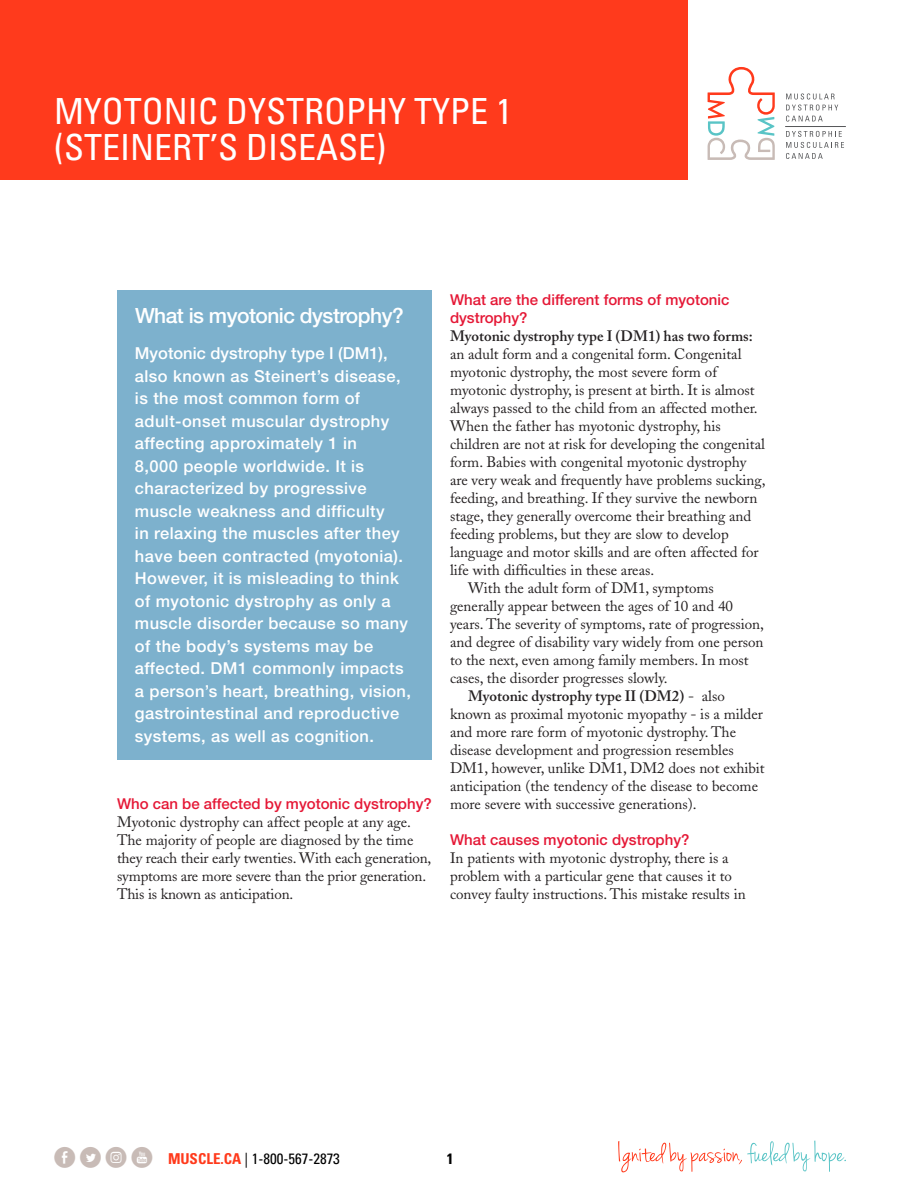
<style>
.page{position:relative;width:900px;height:1200px;background:#fff}
.page>*{position:absolute;margin:0;border:0;box-sizing:border-box;transform-origin:0 0}
.t1{font:condensed 36px/36px "Univers";color:#fff}
.t2{font:500 21px "Helvetica Neue LT Pro";letter-spacing:-.025em;color:#fff}
.t3{font:20.55px "Social Media Circled";color:#c8bbb6}
.t4{font:500 16.5px/22.5px "Helvetica Neue LT Pro";letter-spacing:.025em;color:#fff}
.t5{font:15px/18px "Adobe Caslon";color:#231f20}
.t6{font:600 15px "Adobe Caslon";color:#231f20}
.t7{font:500 15px "Helvetica Neue LT Pro";color:#e51836}
.t8{font:condensed 15px "Univers";color:#000}
.t9{font:700 condensed 15px "Univers";color:#000}
.s1{font-family:"Helvetica Neue LT Pro";font-weight:500;color:#e51836}
.s2{font-weight:400}
.s3{font-weight:700;color:#ff3a1c}
</style>
<div class="page">
<svg style="left:618px;top:1141px;width:228px;height:31px"></svg>
<div style="left:0;top:0;width:687px;height:179px;background:#ff3a1c"></div>
<svg style="left:708px;top:67px;width:67px;height:93px"></svg>
<svg style="left:785px;top:93px;width:61px;height:66px"></svg>
<div style="left:117px;top:290px;width:315px;height:470px;background:#7db1cd"></div>
<p class="t1" style="left:54px;top:93px;width:460px">MYOTONIC DYSTROPHY TYPE 1 (STEINERT’S DISEASE)</p>
<p class="t2" style="left:135px;top:303px;width:270px">What is myotonic dystrophy?</p>
<p class="t4" style="left:135px;top:342px;width:278px">Myotonic dystrophy type I (DM1), also known as Steinert’s disease, is the most common form of adult-onset muscular dystrophy affecting approximately 1 in<br>8,000 people worldwide. It is characterized by progressive muscle weakness and difficulty<br>in relaxing the muscles after they have been contracted (myotonia).<br>However, it is misleading to think of myotonic dystrophy as only a muscle disorder because so many of the body’s systems may be affected. DM1 commonly impacts a person’s heart, breathing, vision, gastrointestinal and reproductive systems, as well as cognition.</p>
<p class="t5" style="left:117px;top:795px;width:316px"><span class="s1">Who can be affected by myotonic dystrophy?<br></span>Myotonic dystrophy can affect people at any age.<br>The majority of people are diagnosed by the time they reach their early twenties. With each generation, symptoms are more severe than the prior generation.<br>This is known as anticipation.</p>
<p class="t7" style="left:450px;top:290px;width:281px">What are the different forms of myotonic</p>
<p class="t7" style="left:450px;top:308px;width:79px">dystrophy?</p>
<p class="t6" style="left:450px;top:326px;width:304px">Myotonic dystrophy type I (DM1) has two forms:</p>
<p class="t5" style="left:450px;top:345px;width:293px">an adult form and a congenital form. Congenital</p>
<p class="t5" style="left:450px;top:363px;width:269px">myotonic dystrophy, the most severe form of</p>
<p class="t5" style="left:450px;top:381px;width:306px">myotonic dystrophy, is present at birth. It is almost</p>
<p class="t5" style="left:450px;top:399px;width:309px">always passed to the child from an affected mother.</p>
<p class="t5" style="left:450px;top:417px;width:272px">When the father has myotonic dystrophy, his</p>
<p class="t5" style="left:450px;top:435px;width:316px">children are not at risk for developing the congenital</p>
<p class="t5" style="left:450px;top:453px;width:298px">form. Babies with congenital myotonic dystrophy</p>
<p class="t5" style="left:450px;top:471px;width:317px">are very weak and frequently have problems sucking,</p>
<p class="t5" style="left:450px;top:489px;width:309px">feeding, and breathing. If they survive the newborn</p>
<p class="t5" style="left:450px;top:507px;width:303px">stage, they generally overcome their breathing and</p>
<p class="t5" style="left:450px;top:525px;width:280px">feeding problems, but they are slow to develop</p>
<p class="t5" style="left:450px;top:543px;width:310px">language and motor skills and are often affected for</p>
<p class="t5" style="left:450px;top:561px;width:206px">life with difficulties in these areas.</p>
<p class="t5" style="left:468px;top:579px;width:247px">With the adult form of DM1, symptoms</p>
<p class="t5" style="left:450px;top:597px;width:285px">generally appear between the ages of 10 and 40</p>
<p class="t5" style="left:450px;top:615px;width:316px">years. The severity of symptoms, rate of progression,</p>
<p class="t5" style="left:450px;top:633px;width:315px">and degree of disability vary widely from one person</p>
<p class="t5" style="left:450px;top:651px;width:300px">to the next, even among family members. In most</p>
<p class="t5" style="left:450px;top:669px;width:219px">cases, the disorder progresses slowly.</p>
<p class="t6" style="left:468px;top:686px;width:258px">Myotonic dystrophy type II (DM2) <span class="s2">- also</span></p>
<p class="t5" style="left:450px;top:705px;width:314px">known as proximal myotonic myopathy - is a milder</p>
<p class="t5" style="left:450px;top:723px;width:288px">and more rare form of myotonic dystrophy. The</p>
<p class="t5" style="left:450px;top:741px;width:285px">disease development and progression resembles</p>
<p class="t5" style="left:450px;top:759px;width:316px">DM1, however, unlike DM1, DM2 does not exhibit</p>
<p class="t5" style="left:450px;top:777px;width:310px">anticipation (the tendency of the disease to become</p>
<p class="t5" style="left:450px;top:795px;width:248px">more severe with successive generations).</p>
<p class="t5" style="left:450px;top:831px;width:297px"><span class="s1">What causes myotonic dystrophy?<br></span>In patients with myotonic dystrophy, there is a problem with a particular gene that causes it to convey faulty instructions. This mistake results in</p>
<p class="t3" style="left:54px;top:1147px;width:101px">EDQP</p>
<p class="t8" style="left:168px;top:1149px;width:173px"><span class="s3">MUSCLE.CA</span> | 1-800-567-2873</p>
<p class="t9" style="left:447px;top:1149px;width:8px">1</p>
</div>
